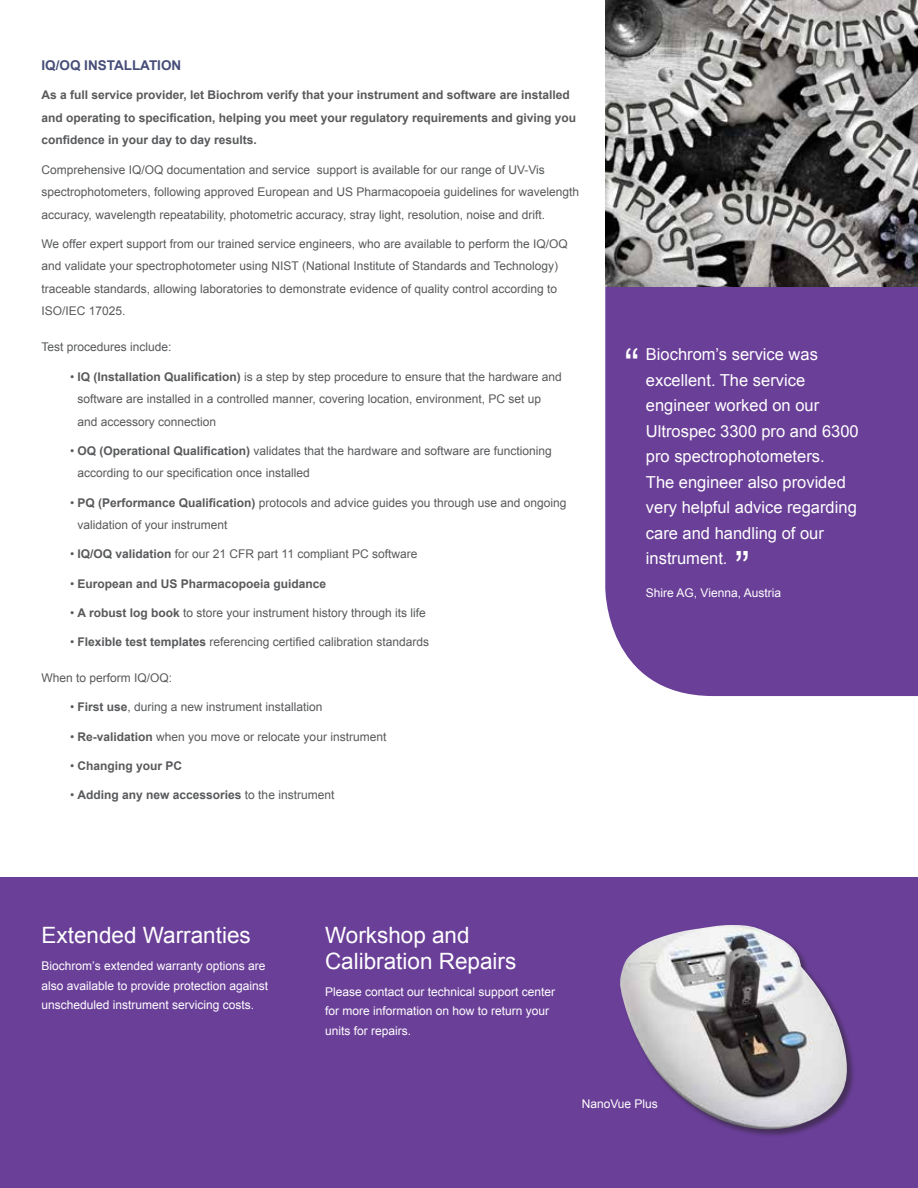
<style>
.page{position:relative;width:918px;height:1188px;background:#fff}
.page>*{position:absolute;margin:0;border:0;box-sizing:border-box;transform-origin:0 0}
.t1{font:45px "Arial";color:#fff}
.t2{font:22.5px/25.5px "Arial";color:#fff}
.t3{font:16.5px/25.5px "Arial";color:#fff}
.t4{font:700 13.5px "Arial";color:#464d78}
.t5{font:12px/22.5px "Arial";color:#58595b}
.t6{font:700 12px/22.5px "Arial";color:#58595b}
.t7{font:12px/19.5px "Arial";color:#fff}
.s1{font-weight:700}
.s2{font-weight:400}
</style>
<div class="page">
<div style="left:605px;top:286px;width:313px;height:410px;background:#6a3f98"></div>
<div style="left:0;top:878px;width:918px;height:310px;background:#6a3f98"></div>
<img style="left:605px;top:0;width:313px;height:286px">
<div style="left:620px;top:925px;width:236px;height:213px;background:#231f20;opacity:.5"></div>
<img style="left:620px;top:925px;width:231px;height:207px">
<p class="t4" style="left:42px;top:56px;width:141px">IQ/OQ INSTALLATION</p>
<p class="t6" style="left:42px;top:84px;width:536px">As a full service provider, let Biochrom verify that your instrument and software are installed and operating to specification, helping you meet your regulatory requirements and giving you confidence in your day to day results.</p>
<p class="t5" style="left:42px;top:158px;width:539px">Comprehensive IQ/OQ documentation and service support is available for our range of UV-Vis spectrophotometers, following approved European and US Pharmacopoeia guidelines for wavelength accuracy, wavelength repeatability, photometric accuracy, stray light, resolution, noise and drift.</p>
<p class="t5" style="left:42px;top:232px;width:528px">We offer expert support from our trained service engineers, who are available to perform the IQ/OQ and validate your spectrophotometer using NIST (National Institute of Standards and Technology) traceable standards, allowing laboratories to demonstrate evidence of quality control according to ISO/IEC 17025.</p>
<p class="t5" style="left:42px;top:336px;width:132px">Test procedures include:</p>
<p class="t5" style="left:78px;top:365px;width:486px;text-indent:-8px">• <span class="s1">IQ (Installation Qualification)</span> is a step by step procedure to ensure that the hardware and software are installed in a controlled manner, covering location, environment, PC set up and accessory connection</p>
<p class="t5" style="left:78px;top:439px;width:476px;text-indent:-8px">• <span class="s1">OQ (Operational Qualification)</span> validates that the hardware and software are functioning according to our specification once installed</p>
<p class="t5" style="left:78px;top:491px;width:490px;text-indent:-8px">• <span class="s1">PQ (Performance Qualification)</span> protocols and advice guides you through use and ongoing validation of your instrument</p>
<p class="t5" style="left:70px;top:543px;width:349px">• <span class="s1">IQ/OQ validation</span> for our 21 CFR part 11 compliant PC software</p>
<p class="t6" style="left:70px;top:572px;width:258px"><span class="s2">•</span> European and US Pharmacopoeia guidance</p>
<p class="t5" style="left:70px;top:602px;width:357px">• <span class="s1">A robust log book</span> to store your instrument history through its life</p>
<p class="t5" style="left:70px;top:631px;width:361px">• <span class="s1">Flexible test templates</span> referencing certified calibration standards</p>
<p class="t5" style="left:42px;top:667px;width:132px">When to perform IQ/OQ:</p>
<p class="t5" style="left:70px;top:696px;width:254px">• <span class="s1">First use</span>, during a new instrument installation</p>
<p class="t5" style="left:70px;top:725px;width:318px">• <span class="s1">Re-validation</span> when you move or relocate your instrument</p>
<p class="t6" style="left:70px;top:755px;width:114px"><span class="s2">•</span> Changing your PC</p>
<p class="t6" style="left:70px;top:784px;width:266px"><span class="s2">•</span> Adding any new accessories <span class="s2">to the instrument</span></p>
<h1 class="t1" style="left:624px;top:336px;width:16px">“</h1>
<h3 class="t3" style="left:646px;top:342px;width:214px">Biochrom’s service was excellent. The service engineer worked on our<br>Ultrospec 3300 pro and 6300 pro spectrophotometers.<br>The engineer also provided very helpful advice regarding care and handling of our instrument.</h3>
<p class="t7" style="left:646px;top:583px;width:137px">Shire AG, Vienna, Austria</p>
<h1 class="t1" style="left:735px;top:539px;width:16px">”</h1>
<h2 class="t2" style="left:42px;top:923px;width:211px">Extended Warranties</h2>
<p class="t7" style="left:42px;top:957px;width:228px">Biochrom’s extended warranty options are also available to provide protection against unscheduled instrument servicing costs.</p>
<h2 class="t2" style="left:325px;top:923px;width:193px">Workshop and<br>Calibration Repairs</h2>
<p class="t7" style="left:325px;top:982px;width:232px">Please contact our technical support center for more information on how to return your units for repairs.</p>
<p class="t7" style="left:582px;top:1094px;width:78px">NanoVue Plus</p>
</div>
